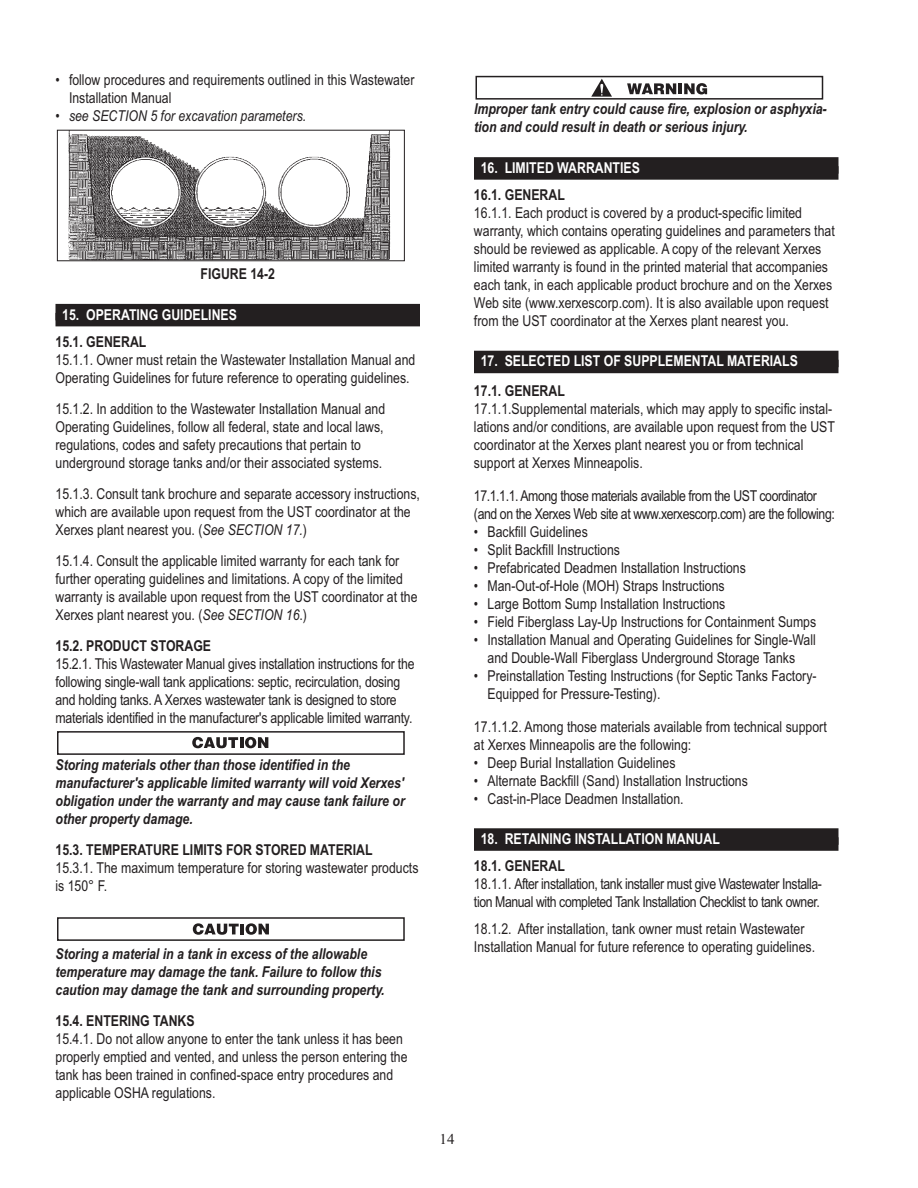
<style>
.page{position:relative;width:918px;height:1188px;background:#fff}
.page>*{position:absolute;margin:0;border:0;box-sizing:border-box;transform-origin:0 0}
.t1{font:15px/18px "Arial Narrow";color:#231f20}
.t2{font:italic 700 15px/18px "Arial Narrow";color:#231f20}
.t3{font:15px/18px "Arial Narrow";letter-spacing:-.025em;color:#231f20}
.t4{font:700 15px "Arial Narrow";color:#231f20}
.t5{font:700 15px "Arial Narrow";color:#fff}
.t6{font:italic 15px "Arial Narrow";color:#231f20}
.t7{font:15px "Times New Roman";color:#231f20}
.s1{font-style:normal}
.s2{font-style:italic}
</style>
<div class="page">
<div style="left:56px;top:304px;width:364px;height:16px;background:#231f20"></div>
<div style="left:56px;top:313px;width:364px;height:13px;background:#231f20"></div>
<svg style="left:193px;top:923px;width:46px;height:12px"></svg>
<hr style="left:240px;top:924px;width:4px;height:10px;background:#231f20">
<svg style="left:246px;top:923px;width:23px;height:12px"></svg>
<div style="left:57px;top:917px;width:348px;height:24px;border:2px solid #231f20"></div>
<img style="left:68px;top:132px;width:323px;height:127px">
<div style="left:57px;top:130px;width:348px;height:131px;border:1px solid #231f20"></div>
<svg style="left:192px;top:737px;width:76px;height:11px"></svg>
<div style="left:57px;top:731px;width:348px;height:24px;border:2px solid #231f20"></div>
<div style="left:474px;top:157px;width:364px;height:17px;background:#231f20"></div>
<div style="left:474px;top:166px;width:364px;height:14px;background:#231f20"></div>
<div style="left:474px;top:351px;width:364px;height:16px;background:#231f20"></div>
<div style="left:474px;top:360px;width:364px;height:13px;background:#231f20"></div>
<div style="left:474px;top:828px;width:364px;height:17px;background:#231f20"></div>
<div style="left:474px;top:837px;width:364px;height:14px;background:#231f20"></div>
<svg style="left:627px;top:83px;width:49px;height:11px"></svg>
<hr style="left:678px;top:83px;width:4px;height:11px;background:#231f20">
<svg style="left:684px;top:83px;width:23px;height:11px"></svg>
<svg style="left:591px;top:79px;width:21px;height:18px"></svg>
<div style="left:476px;top:76px;width:347px;height:24px;border:2px solid #231f20"></div>
<p class="t1" style="left:69px;top:71px;width:347px;text-indent:-14px">• follow procedures and requirements outlined in this Wastewater<br>Installation Manual</p>
<p class="t6" style="left:56px;top:107px;width:252px"><span class="s1">•</span> see SECTION 5 for excavation parameters.</p>
<p class="t4" style="left:201px;top:265px;width:76px">FIGURE 14-2</p>
<p class="t5" style="left:62px;top:306px;width:176px">15. OPERATING GUIDELINES</p>
<p class="t4" style="left:56px;top:333px;width:92px">15.1. GENERAL</p>
<p class="t1" style="left:56px;top:351px;width:361px">15.1.1. Owner must retain the Wastewater Installation Manual and<br>Operating Guidelines for future reference to operating guidelines.</p>
<p class="t1" style="left:56px;top:399px;width:331px">15.1.2. In addition to the Wastewater Installation Manual and Operating Guidelines, follow all federal, state and local laws, regulations, codes and safety precautions that pertain to underground storage tanks and/or their associated systems.</p>
<p class="t1" style="left:56px;top:484px;width:366px">15.1.3. Consult tank brochure and separate accessory instructions, which are available upon request from the UST coordinator at the<br>Xerxes plant nearest you. (<span class="s2">See SECTION 17.</span>)</p>
<p class="t1" style="left:56px;top:551px;width:364px">15.1.4. Consult the applicable limited warranty for each tank for further operating guidelines and limitations. A copy of the limited warranty is available upon request from the UST coordinator at the Xerxes plant nearest you. (<span class="s2">See SECTION 16</span>.)</p>
<p class="t4" style="left:56px;top:637px;width:157px">15.2. PRODUCT STORAGE</p>
<p class="t1" style="left:56px;top:654px;width:361px">15.2.1. This Wastewater Manual gives installation instructions for the following single-wall tank applications: septic, recirculation, dosing and holding tanks. A Xerxes wastewater tank is designed to store materials identified in the manufacturer's applicable limited warranty.</p>
<p class="t2" style="left:56px;top:756px;width:351px">Storing materials other than those identified in the manufacturer's applicable limited warranty will void Xerxes' obligation under the warranty and may cause tank failure or other property damage.</p>
<p class="t4" style="left:56px;top:841px;width:319px">15.3. TEMPERATURE LIMITS FOR STORED MATERIAL</p>
<p class="t1" style="left:56px;top:858px;width:365px">15.3.1. The maximum temperature for storing wastewater products is 150° F.</p>
<p class="t2" style="left:56px;top:945px;width:331px">Storing a material in a tank in excess of the allowable temperature may damage the tank. Failure to follow this caution may damage the tank and surrounding property.</p>
<p class="t4" style="left:56px;top:1012px;width:141px">15.4. ENTERING TANKS</p>
<p class="t1" style="left:56px;top:1030px;width:354px">15.4.1. Do not allow anyone to enter the tank unless it has been properly emptied and vented, and unless the person entering the tank has been trained in confined-space entry procedures and applicable OSHA regulations.</p>
<p class="t2" style="left:474px;top:100px;width:354px">Improper tank entry could cause fire, explosion or asphyxia&shy;tion and could result in death or serious injury.</p>
<p class="t5" style="left:481px;top:159px;width:161px">16. LIMITED WARRANTIES</p>
<p class="t4" style="left:474px;top:186px;width:92px">16.1. GENERAL</p>
<p class="t1" style="left:474px;top:204px;width:362px">16.1.1. Each product is covered by a product-specific limited warranty, which contains operating guidelines and parameters that should be reviewed as applicable. A copy of the relevant Xerxes limited warranty is found in the printed material that accompanies each tank, in each applicable product brochure and on the Xerxes Web site (www.xerxescorp.com). It is also available upon request from the UST coordinator at the Xerxes plant nearest you.</p>
<p class="t5" style="left:481px;top:353px;width:319px">17. SELECTED LIST OF SUPPLEMENTAL MATERIALS</p>
<p class="t4" style="left:474px;top:382px;width:92px">17.1. GENERAL</p>
<p class="t1" style="left:474px;top:399px;width:363px">17.1.1.Supplemental materials, which may apply to specific instal&shy;lations and/or conditions, are available upon request from the UST coordinator at the Xerxes plant nearest you or from technical support at Xerxes Minneapolis.</p>
<p class="t3" style="left:474px;top:486px;width:362px">17.1.1.1. Among those materials available from the UST coordinator (and on the Xerxes Web site at www.xerxescorp.com) are the following:</p>
<p class="t1" style="left:474px;top:522px;width:115px">• Backfill Guidelines</p>
<p class="t1" style="left:474px;top:540px;width:148px">• Split Backfill Instructions</p>
<p class="t1" style="left:474px;top:558px;width:273px">• Prefabricated Deadmen Installation Instructions</p>
<p class="t1" style="left:474px;top:576px;width:252px">• Man-Out-of-Hole (MOH) Straps Instructions</p>
<p class="t1" style="left:474px;top:594px;width:253px">• Large Bottom Sump Installation Instructions</p>
<p class="t1" style="left:474px;top:612px;width:344px">• Field Fiberglass Lay-Up Instructions for Containment Sumps</p>
<p class="t1" style="left:474px;top:630px;width:343px;text-align:center">• Installation Manual and Operating Guidelines for Single-Wall and Double-Wall Fiberglass Underground Storage Tanks</p>
<p class="t1" style="left:487px;top:666px;width:331px;text-indent:-14px">• Preinstallation Testing Instructions (for Septic Tanks Factory-<br>Equipped for Pressure-Testing).</p>
<p class="t1" style="left:474px;top:717px;width:354px">17.1.1.2. Among those materials available from technical support at Xerxes Minneapolis are the following:</p>
<p class="t1" style="left:474px;top:753px;width:203px">• Deep Burial Installation Guidelines</p>
<p class="t1" style="left:474px;top:771px;width:275px">• Alternate Backfill (Sand) Installation Instructions</p>
<p class="t1" style="left:474px;top:789px;width:211px">• Cast-in-Place Deadmen Installation.</p>
<p class="t5" style="left:481px;top:830px;width:241px">18. RETAINING INSTALLATION MANUAL</p>
<p class="t4" style="left:474px;top:857px;width:92px">18.1. GENERAL</p>
<p class="t3" style="left:474px;top:875px;width:349px">18.1.1. After installation, tank installer must give Wastewater Installa&shy;tion Manual with completed Tank Installation Checklist to tank owner.</p>
<p class="t1" style="left:474px;top:920px;width:343px">18.1.2. After installation, tank owner must retain Wastewater<br>Installation Manual for future reference to operating guidelines.</p>
<p class="t7" style="left:440px;top:1130px;width:16px">14</p>
</div>
